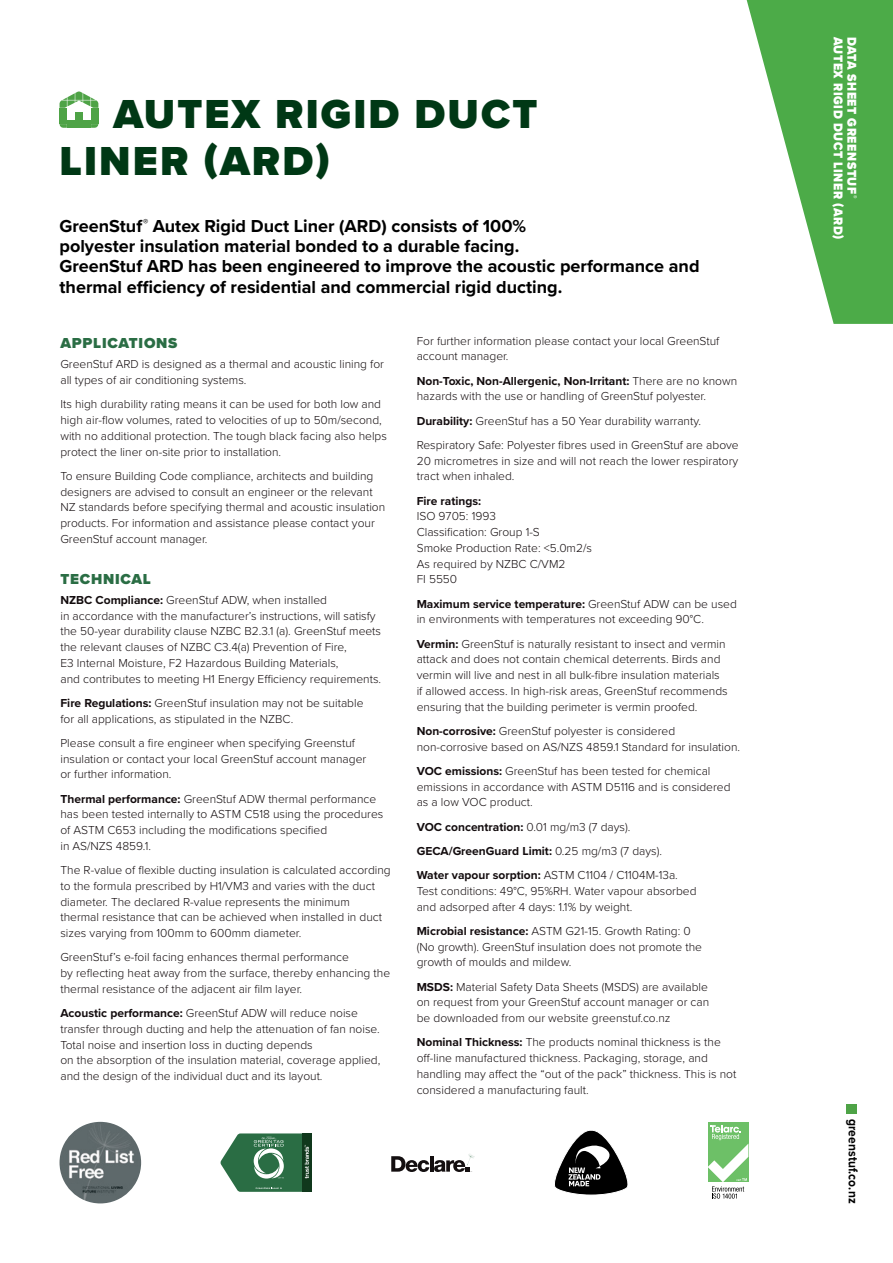
<style>
.page{position:relative;width:893px;height:1263px;background:#fff}
.page>*{position:absolute;margin:0;border:0;box-sizing:border-box;transform-origin:0 0}
.t1{font:900 42px/46.5px "Proxima Nova";letter-spacing:.05em;color:#003815}
.t2{font:700 18px/20.2px "Proxima Nova";color:#000}
.t3{font:900 15px "Proxima Nova";letter-spacing:.05em;color:#2a6d44}
.t4{font:900 13.2px/13.5px "Proxima Nova";letter-spacing:.05em;color:#fff;scale:.91 1}
.t5{font:700 13.2px "Proxima Nova";letter-spacing:.01em;color:#000;scale:.91 1}
.t6{font:300 12px/15.8px "Proxima Nova";color:#130c0e}
.t7{font:700 12px/24.3px "Proxima Nova";color:#130c0e}
.s1{font-weight:700}
.s2{font-weight:300}
</style>
<div class="page">
<svg style="left:746px;top:0;width:147px;height:324px;fill:#4cab48"></svg>
<div style="left:847px;top:1104px;width:10px;height:9px;background:#4ea346"></div>
<div style="left:60px;top:108px;width:7px;height:8px;background:#4ea346"></div>
<div style="left:60px;top:116px;width:7px;height:8px;background:#4ea346"></div>
<div style="left:91px;top:108px;width:7px;height:8px;background:#4ea346"></div>
<svg style="left:60px;top:92px;width:38px;height:16px"></svg>
<div style="left:91px;top:116px;width:7px;height:8px;background:#4ea346"></div>
<div style="left:75px;top:112px;width:8px;height:12px;background:#4ea346"></div>
<svg style="left:60px;top:120px;width:38px;height:8px"></svg>
<div style="left:302px;top:1133px;width:10px;height:59px;background:#10381c"></div>
<svg style="left:221px;top:1133px;width:88px;height:59px"></svg>
<svg style="left:391px;top:1154px;width:84px;height:18px"></svg>
<img style="left:60px;top:1122px;width:81px;height:81px;border-radius:41px">
<svg style="left:554px;top:1130px;width:74px;height:65px"></svg>
<div style="left:708px;top:1122px;width:40px;height:60px;background:#6dc067"></div>
<svg style="left:708px;top:1125px;width:40px;height:73px"></svg>
<h1 class="t1" style="left:60px;top:91px;width:479px;text-indent:54px">AUTEX RIGID DUCT<br>LINER (ARD)</h1>
<p class="t2" style="left:60px;top:215px;width:642px">GreenStuf<sup>®</sup> Autex Rigid Duct Liner (ARD) consists of 100%<br>polyester insulation material bonded to a durable facing.<br>GreenStuf ARD has been engineered to improve the acoustic performance and thermal efficiency of residential and commercial rigid ducting.</p>
<p class="t3" style="left:60px;top:332px;width:119px">APPLICATIONS</p>
<p class="t6" style="left:60px;top:356px;width:325px">GreenStuf ARD is designed as a thermal and acoustic lining for all types of air conditioning systems.</p>
<p class="t6" style="left:60px;top:396px;width:328px">Its high durability rating means it can be used for both low and high air-flow volumes, rated to velocities of up to 50m/second, with no additional protection. The tough black facing also helps protect the liner on-site prior to installation.</p>
<p class="t6" style="left:60px;top:467px;width:326px">To ensure Building Code compliance, architects and building designers are advised to consult an engineer or the relevant NZ standards before specifying thermal and acoustic insulation products. For information and assistance please contact your GreenStuf account manager.</p>
<p class="t3" style="left:60px;top:568px;width:92px">TECHNICAL</p>
<p class="t6" style="left:60px;top:591px;width:322px"><span class="s1">NZBC Compliance:</span> GreenStuf ADW, when installed<br>in accordance with the manufacturer’s instructions, will satisfy the 50-year durability clause NZBC B2.3.1 (a). GreenStuf meets the relevant clauses of NZBC C3.4(a) Prevention of Fire,<br>E3 Internal Moisture, F2 Hazardous Building Materials,<br>and contributes to meeting H1 Energy Efficiency requirements.</p>
<p class="t6" style="left:60px;top:694px;width:304px"><span class="s1">Fire Regulations:</span> GreenStuf insulation may not be suitable for all applications, as stipulated in the NZBC.</p>
<p class="t6" style="left:60px;top:734px;width:307px">Please consult a fire engineer when specifying Greenstuf insulation or contact your local GreenStuf account manager or further information.</p>
<p class="t6" style="left:60px;top:790px;width:324px"><span class="s1">Thermal performance:</span> GreenStuf ADW thermal performance has been tested internally to ASTM C518 using the procedures of ASTM C653 including the modifications specified<br>in AS/NZS 4859.1.</p>
<p class="t6" style="left:60px;top:862px;width:332px">The R-value of flexible ducting insulation is calculated according to the formula prescribed by H1/VM3 and varies with the duct diameter. The declared R-value represents the minimum thermal resistance that can be achieved when installed in duct sizes varying from 100mm to 600mm diameter.</p>
<p class="t6" style="left:60px;top:949px;width:331px">GreenStuf’s e-foil facing enhances thermal performance<br>by reflecting heat away from the surface, thereby enhancing the thermal resistance of the adjacent air film layer.</p>
<p class="t6" style="left:60px;top:1005px;width:321px"><span class="s1">Acoustic performance:</span> GreenStuf ADW will reduce noise transfer through ducting and help the attenuation of fan noise.<br>Total noise and insertion loss in ducting depends<br>on the absorption of the insulation material, coverage applied, and the design of the individual duct and its layout.</p>
<p class="t6" style="left:417px;top:332px;width:304px">For further information please contact your local GreenStuf account manager.</p>
<p class="t6" style="left:417px;top:372px;width:322px"><span class="s1">Non-Toxic, Non-Allergenic, Non-Irritant:</span> There are no known hazards with the use or handling of GreenStuf polyester.</p>
<p class="t6" style="left:417px;top:408px;width:324px;line-height:24.3px"><span class="s1">Durability:</span> GreenStuf has a 50 Year durability warranty.<br>Respiratory Safe: Polyester fibres used in GreenStuf are above</p>
<p class="t6" style="left:417px;top:452px;width:323px">20 micrometres in size and will not reach the lower respiratory tract when inhaled.</p>
<p class="t7" style="left:417px;top:488px;width:66px">Fire ratings:</p>
<p class="t6" style="left:417px;top:508px;width:177px">ISO 9705: 1993<br>Classification: Group 1-S<br>Smoke Production Rate: &lt;5.0m2/s<br>As required by NZBC C/VM2<br>FI 5550</p>
<p class="t6" style="left:417px;top:595px;width:322px"><span class="s1">Maximum service temperature:</span> GreenStuf ADW can be used in environments with temperatures not exceeding 90°C.</p>
<p class="t6" style="left:417px;top:635px;width:312px"><span class="s1">Vermin:</span> GreenStuf is naturally resistant to insect and vermin attack and does not contain chemical deterrents. Birds and vermin will live and nest in all bulk-fibre insulation materials if allowed access. In high-risk areas, GreenStuf recommends ensuring that the building perimeter is vermin proofed.</p>
<p class="t6" style="left:417px;top:722px;width:325px"><span class="s1">Non-corrosive:</span> GreenStuf polyester is considered non-corrosive based on AS/NZS 4859.1 Standard for insulation.</p>
<p class="t6" style="left:417px;top:762px;width:315px"><span class="s1">VOC emissions:</span> GreenStuf has been tested for chemical emissions in accordance with ASTM D5116 and is considered as a low VOC product.</p>
<p class="t7" style="left:417px;top:814px;width:263px">VOC concentration: <span class="s2">0.01 mg/m3 (7 days).<br></span>GECA/GreenGuard Limit: <span class="s2">0.25 mg/m3 (7 days).<br></span>Water vapour sorption: <span class="s2">ASTM C1104 / C1104M-13a.</span></p>
<p class="t6" style="left:417px;top:882px;width:281px">Test conditions: 49°C, 95%RH. Water vapour absorbed and adsorped after 4 days: 1.1% by weight.</p>
<p class="t6" style="left:417px;top:922px;width:287px"><span class="s1">Microbial resistance:</span> ASTM G21-15. Growth Rating: 0 (No growth). GreenStuf insulation does not promote the growth of moulds and mildew.</p>
<p class="t6" style="left:417px;top:978px;width:294px;text-align:justify"><span class="s1">MSDS:</span> Material Safety Data Sheets (MSDS) are available on request from your GreenStuf account manager or can be downloaded from our website greenstuf.co.nz</p>
<p class="t6" style="left:417px;top:1034px;width:321px"><span class="s1">Nominal Thickness:</span> The products nominal thickness is the off-line manufactured thickness. Packaging, storage, and handling may affect the “out of the pack” thickness. This is not considered a manufacturing fault.</p>
<p class="t4" style="left:859px;top:37px;width:224px;rotate:90deg">DATA SHEET GREENSTUF<sup>®<br></sup>AUTEX RIGID DUCT LINER (ARD)</p>
<p class="t5" style="left:863px;top:1118px;width:95px;rotate:90deg">greenstuf.co.nz</p>
</div>
